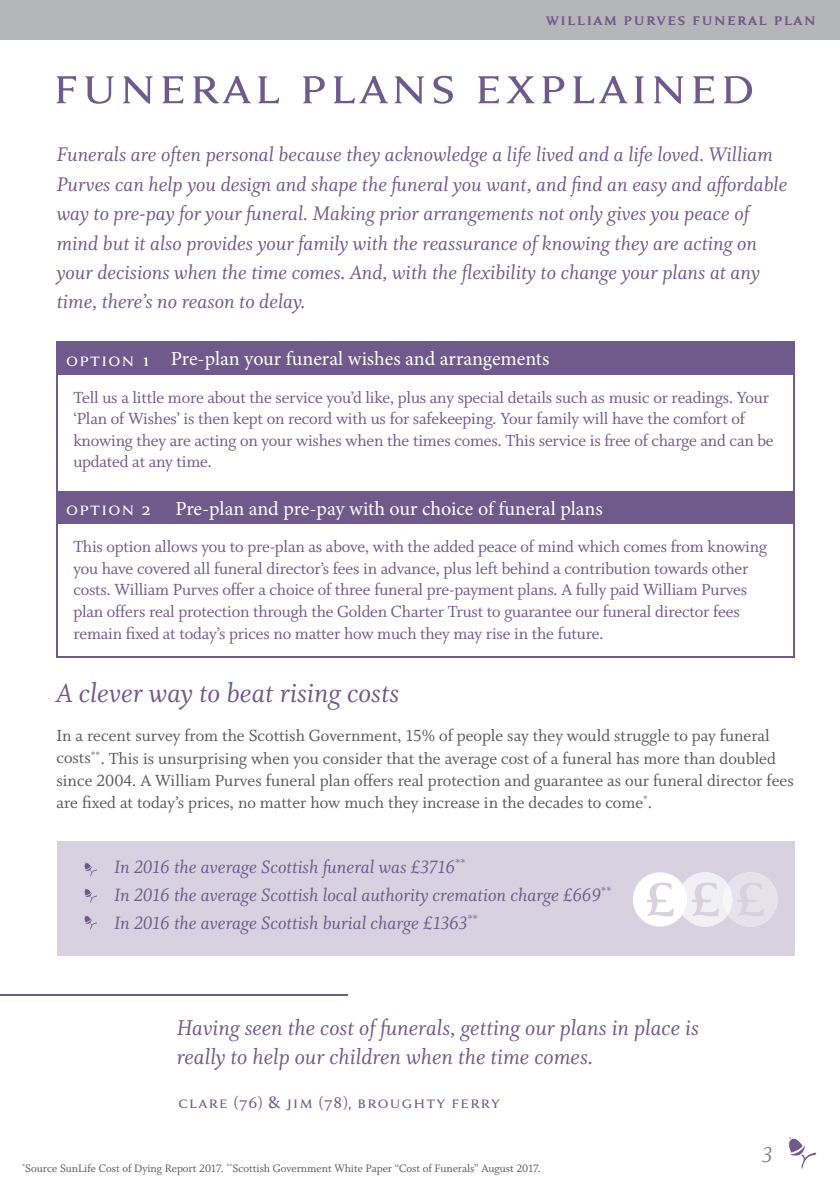
<style>
.page{position:relative;width:840px;height:1191px;background:#fff}
.page>*{position:absolute;margin:0;border:0;box-sizing:border-box;transform-origin:0 0}
.t1{font:57.4px "Anziano Small Caps";letter-spacing:-.01em;color:#70598b}
.t2{font:30px "Whitman Italic LF";color:#70598b}
.t3{font:24px/28.8px "Whitman Italic LF";color:#70598b}
.t4{font:24px "Whitman Italic LF";color:#7e8286}
.t5{font:22px/29.4px "Whitman Italic LF";color:#70598b}
.t6{font:20px/28px "Whitman Italic LF";color:#70598b}
.t7{font:20px "Minion Pro";letter-spacing:-.005em;color:#fff}
.t8{font:700 18.4px "Anziano Pro";color:#70598b}
.t9{font:18px/21.6px "Whitman Roman LF";letter-spacing:-.01em;color:#70598b}
.t10{font:18px/22.4px "Whitman Roman LF";color:#57585a}
.t11{font:18px "Anziano Small Caps";color:#70598b}
.t12{font:12px "Whitman Roman LF";color:#57585a}
.s1{font-family:"Anziano Small Caps"}
</style>
<div class="page">
<div style="left:0;top:0;width:839px;height:40px;background:#b4b6b8"></div>
<svg style="left:789px;top:1137px;width:26px;height:32px"></svg>
<div style="left:58px;top:343px;width:734px;height:30px;background:#70598b"></div>
<hr style="left:57px;top:491px;width:106px;height:2px;background:#70598b">
<hr style="left:163px;top:491px;width:631px;height:2px;background:#70598b">
<div style="left:57px;top:493px;width:735px;height:29px;background:#70598b"></div>
<hr style="left:792px;top:493px;width:2px;height:29px;background:#70598b">
<hr style="left:57px;top:522px;width:106px;height:2px;background:#70598b">
<hr style="left:57px;top:524px;width:1px;height:132px;background:#70598b">
<hr style="left:163px;top:522px;width:631px;height:2px;background:#70598b">
<hr style="left:792px;top:524px;width:2px;height:132px;background:#70598b">
<hr style="left:57px;top:656px;width:106px;height:2px;background:#70598b">
<hr style="left:163px;top:656px;width:631px;height:2px;background:#70598b">
<hr style="left:57px;top:374px;width:1px;height:117px;background:#70598b">
<hr style="left:792px;top:374px;width:2px;height:117px;background:#70598b">
<hr style="left:57px;top:342px;width:106px;height:1px;background:#70598b">
<hr style="left:57px;top:343px;width:1px;height:30px;background:#70598b">
<hr style="left:163px;top:342px;width:631px;height:1px;background:#70598b">
<hr style="left:162px;top:343px;width:1px;height:30px;background:#70598b">
<hr style="left:792px;top:343px;width:2px;height:30px;background:#70598b">
<hr style="left:57px;top:373px;width:106px;height:1px;background:#70598b">
<hr style="left:163px;top:373px;width:631px;height:1px;background:#70598b">
<div style="left:57px;top:841px;width:737px;height:114px;background:#d8d1e0"></div>
<svg style="left:84px;top:862px;width:13px;height:15px"></svg>
<svg style="left:84px;top:888px;width:13px;height:15px"></svg>
<svg style="left:84px;top:915px;width:13px;height:15px"></svg>
<div style="left:632px;top:872px;width:54px;height:54px;background:#fff;border-radius:50%"></div>
<svg style="left:646px;top:872px;width:131px;height:54px"></svg>
<hr style="left:0;top:994px;width:347px;height:2px;background:#70598b">
<p class="t8" style="left:545px;top:7px;width:272px">william purves funeral plan</p>
<h1 class="t1" style="left:51px;top:55px;width:706px">funeral plans explained</h1>
<p class="t5" style="left:57px;top:141px;width:731px">Funerals are often personal because they acknowledge a life lived and a life loved. William Purves can help you design and shape the funeral you want, and find an easy and affordable way to pre-pay for your funeral. Making prior arrangements not only gives you peace of mind but it also provides your family with the reassurance of knowing they are acting on your decisions when the time comes. And, with the flexibility to change your plans at any time, there’s no reason to delay.</p>
<p class="t7" style="left:65px;top:345px;width:485px"><span class="s1">option 1</span> Pre-plan your funeral wishes and arrangements</p>
<p class="t9" style="left:73px;top:387px;width:701px">Tell us a little more about the service you’d like, plus any special details such as music or readings. Your ‘Plan of Wishes’ is then kept on record with us for safekeeping. Your family will have the comfort of knowing they are acting on your wishes when the times comes. This service is free of charge and can be updated at any time.</p>
<p class="t7" style="left:65px;top:495px;width:538px"><span class="s1">option 2</span> Pre-plan and pre-pay with our choice of funeral plans</p>
<p class="t9" style="left:73px;top:536px;width:694px">This option allows you to pre-plan as above, with the added peace of mind which comes from knowing you have covered all funeral director’s fees in advance, plus left behind a contribution towards other costs. William Purves offer a choice of three funeral pre-payment plans. A fully paid William Purves plan offers real protection through the Golden Charter Trust to guarantee our funeral director fees remain fixed at today’s prices no matter how much they may rise in the future.</p>
<h2 class="t2" style="left:56px;top:676px;width:344px">A clever way to beat rising costs</h2>
<p class="t10" style="left:56px;top:724px;width:738px">In a recent survey from the Scottish Government, 15% of people say they would struggle to pay funeral costs<sup>**</sup>. This is unsurprising when you consider that the average cost of a funeral has more than doubled since 2004. A William Purves funeral plan offers real protection and guarantee as our funeral director fees are fixed at today’s prices, no matter how much they increase in the decades to come<sup>*</sup>.</p>
<p class="t6" style="left:114px;top:853px;width:498px">In 2016 the average Scottish funeral was £3716<sup>**<br></sup>In 2016 the average Scottish local authority cremation charge £669<sup>**<br></sup>In 2016 the average Scottish burial charge £1363<sup>**</sup></p>
<h3 class="t3" style="left:177px;top:1013px;width:523px">Having seen the cost of funerals, getting our plans in place is really to help our children when the time comes.</h3>
<p class="t11" style="left:177px;top:1093px;width:324px">clare (76) &amp; jim (78), broughty ferry</p>
<p class="t12" style="left:22px;top:1161px;width:520px"><sup>*</sup>Source SunLife Cost of Dying Report 2017. <sup>**</sup>Scottish Government White Paper “Cost of Funerals” August 2017.</p>
<h3 class="t4" style="left:761px;top:1141px;width:12px">3</h3>
</div>
